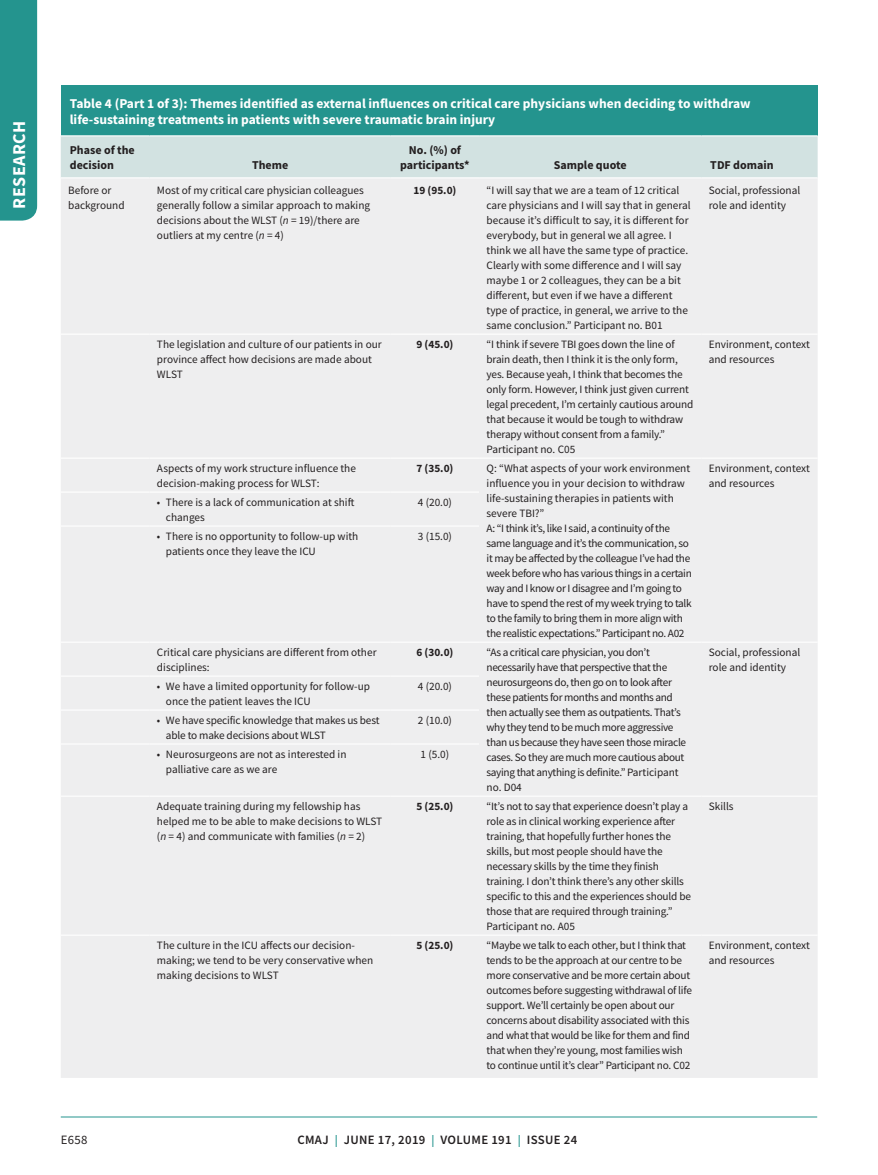
<style>
.page{position:relative;width:878px;height:1175px;background:#fff}
.page>*{position:absolute;margin:0;border:0;box-sizing:border-box;transform-origin:0 0}
.t1{font:700 18px "Source Sans Pro";letter-spacing:.025em;color:#fff}
.t2{font:700 13.5px/16.2px "Source Sans Pro";color:#fff}
.t3{font:600 12.75px "Source Sans Pro";letter-spacing:.025em;color:#231f20}
.t4{font:12.75px "Source Sans Pro";color:#231f20}
.t5{font:700 12px/15px "Source Sans Pro";color:#231f20}
.t6{font:11.25px/15px "Source Sans Pro";letter-spacing:-.015em;color:#231f20}
.t7{font:700 11.25px "Source Sans Pro";color:#231f20}
.s1{font-style:italic}
.s2{font-size:12px;color:#24948e}
</style>
<div class="page">
<div style="left:0;top:0;width:37px;height:220px;background:#24948e"></div>
<hr style="left:61px;top:1116px;width:756px;height:1px;background:#24948e">
<div style="left:61px;top:86px;width:756px;height:50px;background:#24948e"></div>
<div style="left:61px;top:136px;width:756px;height:41px;background:#d2e2e1"></div>
<div style="left:61px;top:178px;width:756px;height:899px;background:#eeeeef"></div>
<hr style="left:61px;top:333px;width:88px;height:2px;background:#fff">
<hr style="left:149px;top:457px;width:242px;height:2px;background:#fff">
<hr style="left:61px;top:457px;width:88px;height:2px;background:#fff">
<hr style="left:391px;top:457px;width:88px;height:2px;background:#fff">
<hr style="left:149px;top:491px;width:242px;height:1px;background:#fff">
<hr style="left:391px;top:491px;width:88px;height:1px;background:#fff">
<hr style="left:61px;top:491px;width:88px;height:1px;background:#fff">
<hr style="left:149px;top:525px;width:242px;height:1px;background:#fff">
<hr style="left:61px;top:525px;width:88px;height:1px;background:#fff">
<hr style="left:391px;top:525px;width:88px;height:1px;background:#fff">
<hr style="left:61px;top:641px;width:88px;height:1px;background:#fff">
<hr style="left:61px;top:675px;width:88px;height:1px;background:#fff">
<hr style="left:149px;top:675px;width:242px;height:1px;background:#fff">
<hr style="left:391px;top:675px;width:88px;height:1px;background:#fff">
<hr style="left:61px;top:709px;width:88px;height:1px;background:#fff">
<hr style="left:149px;top:709px;width:242px;height:1px;background:#fff">
<hr style="left:391px;top:709px;width:88px;height:1px;background:#fff">
<hr style="left:61px;top:743px;width:88px;height:1px;background:#fff">
<hr style="left:149px;top:743px;width:242px;height:1px;background:#fff">
<hr style="left:391px;top:743px;width:88px;height:1px;background:#fff">
<hr style="left:61px;top:795px;width:88px;height:1px;background:#fff">
<hr style="left:149px;top:795px;width:242px;height:1px;background:#fff">
<hr style="left:391px;top:795px;width:88px;height:1px;background:#fff">
<hr style="left:61px;top:135px;width:88px;height:1px;background:#fff">
<hr style="left:149px;top:135px;width:242px;height:1px;background:#fff">
<hr style="left:391px;top:135px;width:88px;height:1px;background:#fff">
<hr style="left:479px;top:135px;width:222px;height:1px;background:#fff">
<hr style="left:701px;top:135px;width:116px;height:1px;background:#fff">
<hr style="left:149px;top:641px;width:242px;height:1px;background:#fff">
<hr style="left:391px;top:641px;width:88px;height:1px;background:#fff">
<hr style="left:479px;top:795px;width:222px;height:1px;background:#fff">
<hr style="left:701px;top:795px;width:116px;height:1px;background:#fff">
<hr style="left:479px;top:457px;width:222px;height:2px;background:#fff">
<hr style="left:479px;top:641px;width:222px;height:1px;background:#fff">
<hr style="left:701px;top:457px;width:116px;height:2px;background:#fff">
<hr style="left:701px;top:641px;width:116px;height:1px;background:#fff">
<hr style="left:149px;top:333px;width:242px;height:2px;background:#fff">
<hr style="left:391px;top:333px;width:88px;height:2px;background:#fff">
<hr style="left:479px;top:333px;width:222px;height:2px;background:#fff">
<hr style="left:701px;top:333px;width:116px;height:2px;background:#fff">
<hr style="left:149px;top:934px;width:242px;height:1px;background:#fff">
<hr style="left:391px;top:934px;width:88px;height:1px;background:#fff">
<hr style="left:479px;top:934px;width:222px;height:1px;background:#fff">
<hr style="left:701px;top:934px;width:116px;height:1px;background:#fff">
<hr style="left:61px;top:934px;width:88px;height:1px;background:#fff">
<h1 class="t1" style="left:7px;top:208px;width:89px;rotate:-90deg">RESEARCH</h1>
<p class="t2" style="left:70px;top:95px;width:682px">Table 4 (Part 1 of 3): Themes identified as external influences on critical care physicians when deciding to withdraw life-sustaining treatments in patients with severe traumatic brain injury</p>
<p class="t5" style="left:70px;top:142px;width:67px">Phase of the decision</p>
<p class="t5" style="left:400px;top:142px;width:71px;text-align:center">No. (%) of participants*</p>
<p class="t5" style="left:553px;top:157px;width:74px">Sample quote</p>
<p class="t5" style="left:710px;top:157px;width:65px">TDF domain</p>
<p class="t5" style="left:252px;top:157px;width:38px">Theme</p>
<p class="t6" style="left:68px;top:182px;width:58px">Before or background</p>
<p class="t6" style="left:157px;top:182px;width:215px">Most of my critical care physician colleagues generally follow a similar approach to making decisions about the WLST (<span class="s1">n</span> = 19)/there are outliers at my centre (<span class="s1">n</span> = 4)</p>
<p class="t7" style="left:413px;top:182px;width:45px">19 (95.0)</p>
<p class="t6" style="left:486px;top:182px;width:205px">“I will say that we are a team of 12 critical care physicians and I will say that in general because it’s difficult to say, it is different for everybody, but in general we all agree. I think we all have the same type of practice.<br>Clearly with some difference and I will say maybe 1 or 2 colleagues, they can be a bit different, but even if we have a different type of practice, in general, we arrive to the same conclusion.” Participant no. B01</p>
<p class="t6" style="left:708px;top:182px;width:93px">Social, professional role and identity</p>
<p class="t6" style="left:157px;top:336px;width:226px">The legislation and culture of our patients in our province affect how decisions are made about<br>WLST</p>
<p class="t7" style="left:416px;top:336px;width:39px">9 (45.0)</p>
<p class="t6" style="left:486px;top:336px;width:208px">“I think if severe TBI goes down the line of brain death, then I think it is the only form, yes. Because yeah, I think that becomes the only form. However, I think just given current legal precedent, I’m certainly cautious around that because it would be tough to withdraw therapy without consent from a family.” Participant no. C05</p>
<p class="t6" style="left:708px;top:336px;width:102px">Environment, context and resources</p>
<p class="t6" style="left:157px;top:460px;width:200px">Aspects of my work structure influence the decision-making process for WLST:</p>
<p class="t7" style="left:416px;top:460px;width:39px">7 (35.0)</p>
<p class="t6" style="left:486px;top:460px;width:207px">Q: “What aspects of your work environment influence you in your decision to withdraw life-sustaining therapies in patients with severe TBI?”<br>A: “I think it’s, like I said, a continuity of the same language and it’s the communication, so it may be affected by the colleague I’ve had the week before who has various things in a certain way and I know or I disagree and I’m going to have to spend the rest of my week trying to talk to the family to bring them in more align with the realistic expectations.” Participant no. A02</p>
<p class="t6" style="left:708px;top:460px;width:102px">Environment, context and resources</p>
<p class="t6" style="left:166px;top:494px;width:190px;text-indent:-9px">• There is a lack of communication at shift changes</p>
<p class="t6" style="left:418px;top:494px;width:36px">4 (20.0)</p>
<p class="t6" style="left:166px;top:528px;width:194px;text-indent:-9px">• There is no opportunity to follow-up with patients once they leave the ICU</p>
<p class="t6" style="left:418px;top:528px;width:36px">3 (15.0)</p>
<p class="t6" style="left:157px;top:644px;width:221px">Critical care physicians are different from other disciplines:</p>
<p class="t7" style="left:416px;top:644px;width:39px">6 (30.0)</p>
<p class="t6" style="left:486px;top:644px;width:201px">“As a critical care physician, you don’t necessarily have that perspective that the neurosurgeons do, then go on to look after these patients for months and months and then actually see them as outpatients. That’s why they tend to be much more aggressive than us because they have seen those miracle cases. So they are much more cautious about saying that anything is definite.” Participant no. D04</p>
<p class="t6" style="left:708px;top:644px;width:93px">Social, professional role and identity</p>
<p class="t6" style="left:166px;top:678px;width:206px;text-indent:-9px">• We have a limited opportunity for follow-up once the patient leaves the ICU</p>
<p class="t6" style="left:418px;top:678px;width:36px">4 (20.0)</p>
<p class="t6" style="left:166px;top:712px;width:215px;text-indent:-9px">• We have specific knowledge that makes us best able to make decisions about WLST</p>
<p class="t6" style="left:418px;top:712px;width:36px">2 (10.0)</p>
<p class="t6" style="left:166px;top:746px;width:182px;text-indent:-9px">• Neurosurgeons are not as interested in palliative care as we are</p>
<p class="t6" style="left:420px;top:746px;width:30px">1 (5.0)</p>
<p class="t6" style="left:157px;top:798px;width:227px">Adequate training during my fellowship has helped me to be able to make decisions to WLST (<span class="s1">n</span> = 4) and communicate with families (<span class="s1">n</span> = 2)</p>
<p class="t7" style="left:416px;top:798px;width:39px">5 (25.0)</p>
<p class="t6" style="left:486px;top:798px;width:206px">“It’s not to say that experience doesn’t play a role as in clinical working experience after training, that hopefully further hones the skills, but most people should have the necessary skills by the time they finish training. I don’t think there’s any other skills specific to this and the experiences should be those that are required through training.” Participant no. A05</p>
<p class="t6" style="left:708px;top:798px;width:26px">Skills</p>
<p class="t6" style="left:157px;top:937px;width:218px">The culture in the ICU affects our decision&shy;making; we tend to be very conservative when making decisions to WLST</p>
<p class="t7" style="left:416px;top:937px;width:39px">5 (25.0)</p>
<p class="t6" style="left:486px;top:937px;width:207px">“Maybe we talk to each other, but I think that tends to be the approach at our centre to be more conservative and be more certain about outcomes before suggesting withdrawal of life support. We’ll certainly be open about our concerns about disability associated with this and what that would be like for them and find that when they’re young, most families wish to continue until it’s clear” Participant no. C02</p>
<p class="t6" style="left:708px;top:937px;width:102px">Environment, context and resources</p>
<p class="t4" style="left:61px;top:1132px;width:28px">E658</p>
<p class="t3" style="left:297px;top:1131px;width:281px">CMAJ <span class="s2">|</span> JUNE 17, 2019 <span class="s2">|</span> VOLUME 191 <span class="s2">|</span> ISSUE 24</p>
</div>
